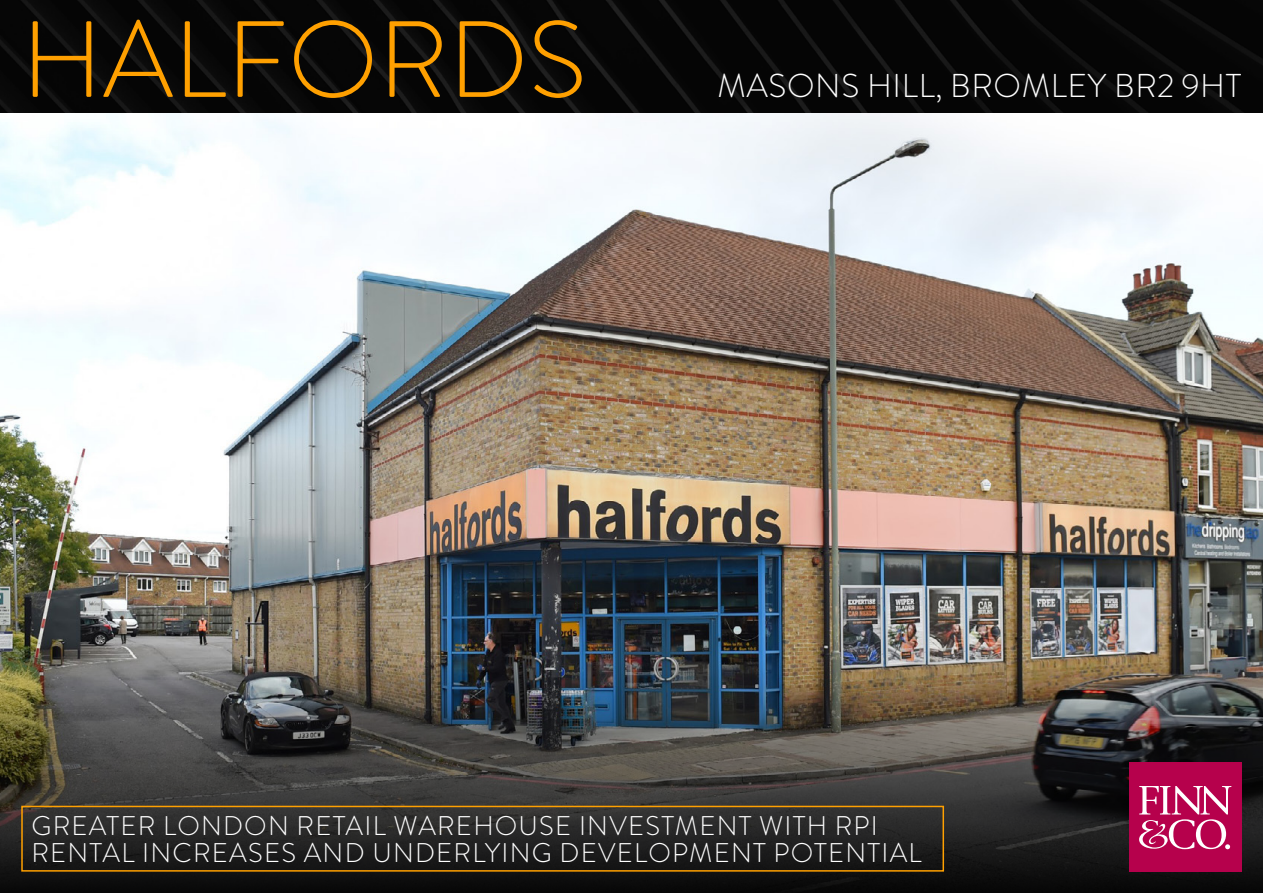
<style>
.page{position:relative;width:1263px;height:893px;background:#fff}
.page>*{position:absolute;margin:0;border:0;box-sizing:border-box;transform-origin:0 0}
.t1{font:300 108px "Brandon Grotesque";color:#ffa000}
.t2{font:300 33px "Brandon Grotesque";letter-spacing:.02em;color:#fff}
.t3{font:300 27px/27px "Brandon Grotesque";letter-spacing:.045em;color:#fff}
</style>
<div class="page">
<img style="left:0;top:113px;width:1263px;height:547px">
<img style="left:0;top:0;width:1263px;height:113px">
<img style="left:0;top:660px;width:1263px;height:233px">
<div style="left:21px;top:806px;width:923px;height:66px;border:2px solid #ffa000"></div>
<div style="left:1129px;top:763px;width:113px;height:109px;background:#b6014c"></div>
<svg style="left:1139px;top:786px;width:92px;height:63px"></svg>
<h1 class="t1" style="left:21px;top:-14px;width:567px">HALFORDS</h1>
<p class="t2" style="left:717px;top:63px;width:525px">MASONS HILL, BROMLEY BR2 9HT</p>
<p class="t3" style="left:31px;top:812px;width:892px">GREATER LONDON RETAIL WAREHOUSE INVESTMENT WITH RPI<br>RENTAL INCREASES AND UNDERLYING DEVELOPMENT POTENTIAL</p>
</div>
